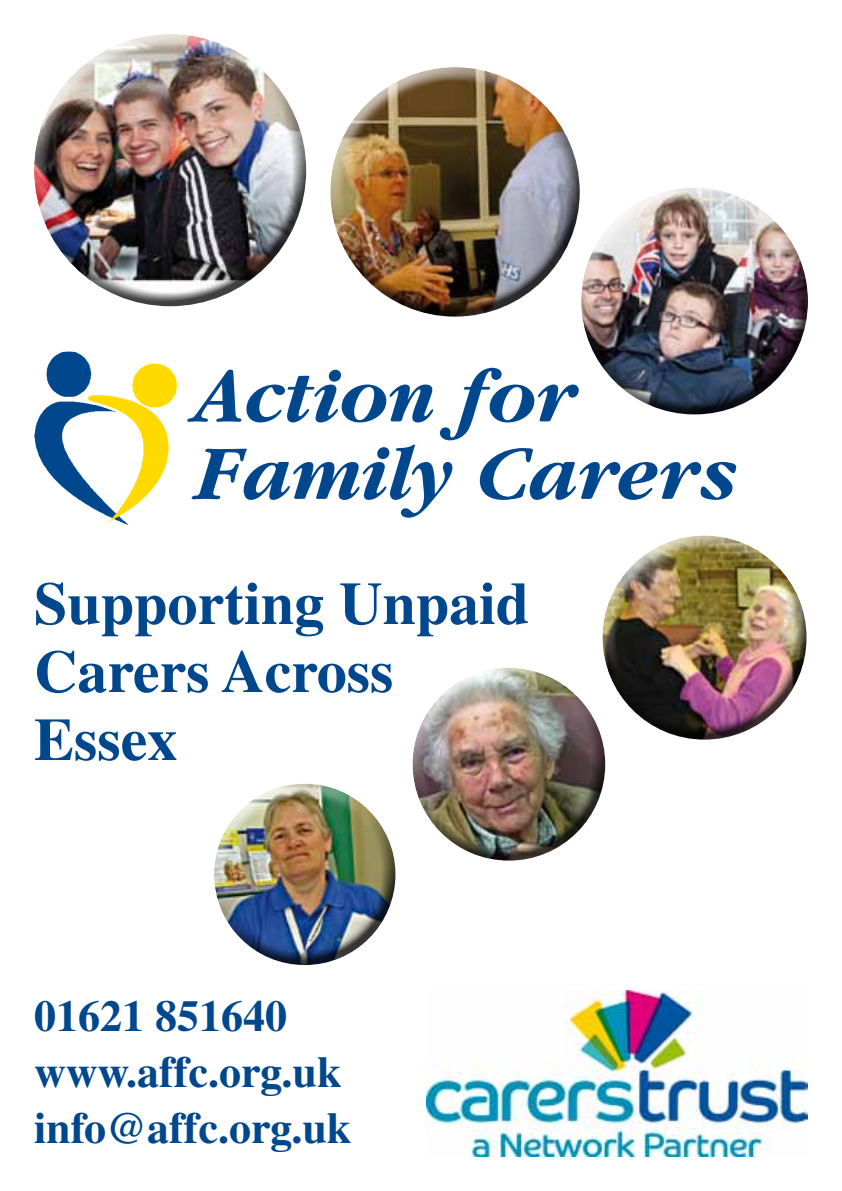
<style>
.page{position:relative;width:842px;height:1191px;background:#fff}
.page>*{position:absolute;margin:0;border:0;box-sizing:border-box;transform-origin:0 0}
.t1{font:italic 700 80.4px/77.4px "Garamond";color:#00478d}
.t2{font:700 60px/68px "Times";color:#00478d}
.t3{font:700 44px/56px "Times";color:#00478d}
</style>
<div class="page">
<div style="left:33px;top:33px;width:264px;height:209px;background:#fff;opacity:.75"></div>
<div style="left:37px;top:76px;width:272px;height:233px;background:#000;opacity:.75"></div>
<div style="left:581px;top:187px;width:221px;height:175px;background:#fff;opacity:.75"></div>
<div style="left:582px;top:223px;width:229px;height:194px;background:#000;opacity:.75"></div>
<div style="left:412px;top:667px;width:190px;height:150px;background:#fff;opacity:.75"></div>
<div style="left:413px;top:698px;width:195px;height:165px;background:#000;opacity:.75"></div>
<div style="left:330px;top:67px;width:242px;height:192px;background:#fff;opacity:.75"></div>
<div style="left:332px;top:106px;width:248px;height:211px;background:#000;opacity:.75"></div>
<img style="left:427px;top:990px;width:381px;height:167px">
<img style="left:34px;top:351px;width:49px;height:151px">
<img style="left:83px;top:356px;width:94px;height:169px">
<div style="left:212px;top:782px;width:181px;height:143px;background:#fff;opacity:.75"></div>
<div style="left:214px;top:811px;width:184px;height:157px;background:#000;opacity:.75"></div>
<div style="left:601px;top:534px;width:202px;height:159px;background:#fff;opacity:.75"></div>
<div style="left:603px;top:567px;width:206px;height:175px;background:#000;opacity:.75"></div>
<h1 class="t1" style="left:191px;top:358px;width:547px">Action for<br>Family Carers</h1>
<h2 class="t2" style="left:34px;top:568px;width:497px">Supporting Unpaid<br>Carers Across<br>Essex</h2>
<p class="t3" style="left:34px;top:987px;width:319px">01621 851640 www.affc.org.uk info@affc.org.uk</p>
</div>
